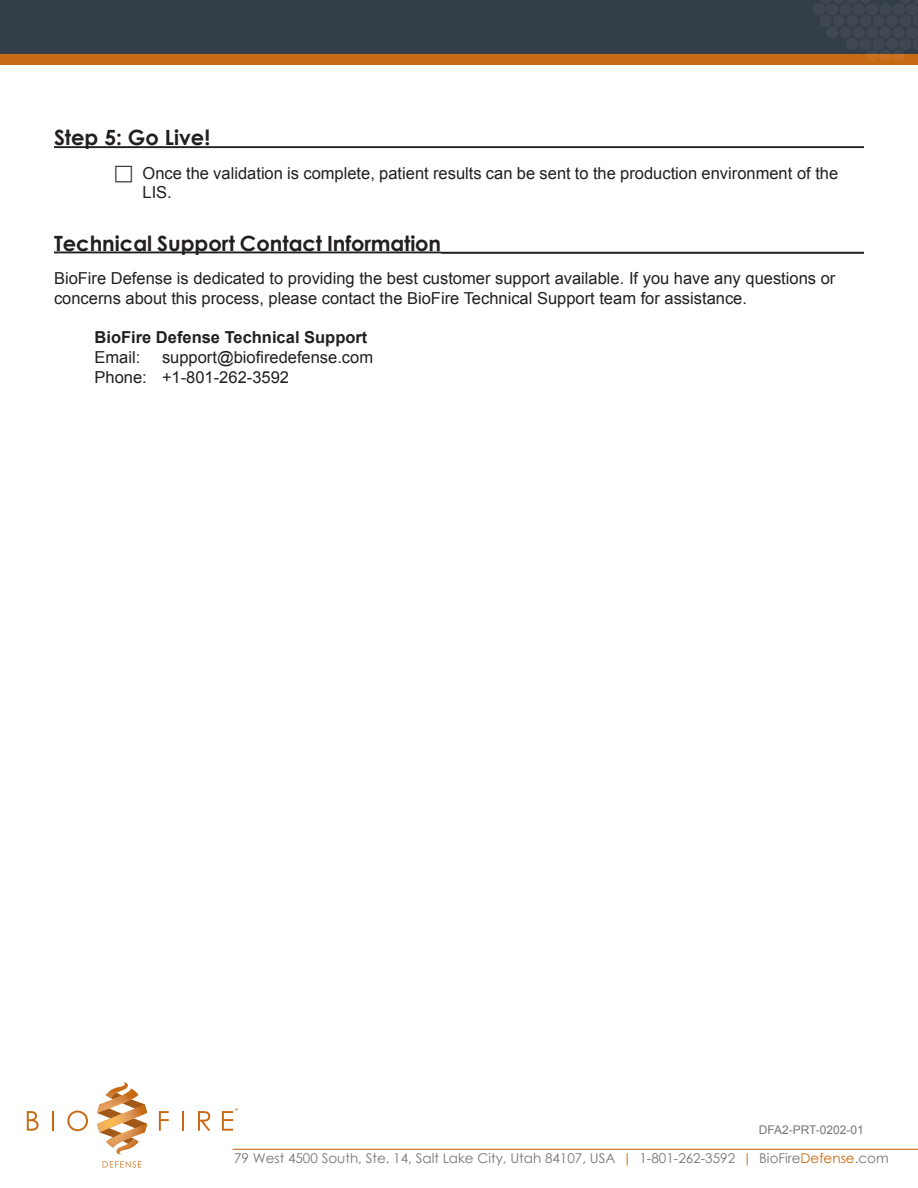
<style>
.page{position:relative;width:918px;height:1188px;background:#fff}
.page>*{position:absolute;margin:0;border:0;box-sizing:border-box;transform-origin:0 0}
.heading_1{font:700 21px "Century Gothic";color:#231f20}
.Body_Text{font:16.5px/19.8px "Arial";color:#231f20}
.Body_Text-2{font:700 16.5px "Arial";color:#231f20}
.t1{font:13.5px "Century Gothic";color:#757679}
.t2{font:12px "Arial";color:#757679}
.s1{color:#c76a14}
</style>
<div class="page">
<hr style="left:233px;top:1149px;width:685px;height:1px;background:#c76a14">
<svg style="left:97px;top:1082px;width:50px;height:73px"></svg>
<svg style="left:27px;top:1111px;width:12px;height:20px"></svg>
<hr style="left:52px;top:1111px;width:2px;height:20px;background:#c76a14">
<svg style="left:67px;top:1111px;width:21px;height:20px"></svg>
<svg style="left:159px;top:1111px;width:10px;height:20px"></svg>
<hr style="left:182px;top:1111px;width:2px;height:20px;background:#c76a14">
<svg style="left:198px;top:1111px;width:13px;height:20px"></svg>
<svg style="left:103px;top:1161px;width:39px;height:7px"></svg>
<svg style="left:222px;top:1108px;width:16px;height:23px"></svg>
<div style="left:0;top:0;width:918px;height:54px;background:#333e48"></div>
<div style="left:0;top:54px;width:918px;height:10px;background:#c76a14"></div>
<div style="left:813px;top:3px;width:12px;height:12px;background:#3f4852;border-radius:50%"></div>
<div style="left:826px;top:3px;width:12px;height:12px;background:#3f4852;border-radius:50%"></div>
<div style="left:840px;top:3px;width:12px;height:12px;background:#3f4852;border-radius:50%"></div>
<div style="left:853px;top:3px;width:12px;height:12px;background:#3f4852;border-radius:50%"></div>
<div style="left:866px;top:3px;width:12px;height:12px;background:#3f4852;border-radius:50%"></div>
<div style="left:880px;top:3px;width:12px;height:12px;background:#3f4852;border-radius:50%"></div>
<div style="left:893px;top:3px;width:12px;height:12px;background:#3f4852;border-radius:50%"></div>
<div style="left:906px;top:3px;width:12px;height:12px;background:#3f4852;border-radius:50%"></div>
<svg style="left:866px;top:49px;width:12px;height:13px"></svg>
<svg style="left:880px;top:49px;width:12px;height:13px"></svg>
<svg style="left:893px;top:49px;width:12px;height:13px"></svg>
<div style="left:826px;top:26px;width:12px;height:13px;background:#3f4852;border-radius:50%"></div>
<div style="left:840px;top:26px;width:12px;height:13px;background:#3f4852;border-radius:50%"></div>
<div style="left:853px;top:26px;width:12px;height:13px;background:#3f4852;border-radius:50%"></div>
<div style="left:866px;top:26px;width:12px;height:13px;background:#3f4852;border-radius:50%"></div>
<div style="left:880px;top:26px;width:12px;height:13px;background:#3f4852;border-radius:50%"></div>
<div style="left:893px;top:26px;width:12px;height:13px;background:#3f4852;border-radius:50%"></div>
<div style="left:906px;top:26px;width:12px;height:13px;background:#3f4852;border-radius:50%"></div>
<svg style="left:821px;top:0;width:50px;height:4px"></svg>
<svg style="left:901px;top:0;width:17px;height:4px"></svg>
<div style="left:846px;top:38px;width:12px;height:12px;background:#3f4852;border-radius:50%"></div>
<div style="left:860px;top:38px;width:12px;height:12px;background:#3f4852;border-radius:50%"></div>
<div style="left:873px;top:38px;width:12px;height:12px;background:#3f4852;border-radius:50%"></div>
<div style="left:886px;top:38px;width:12px;height:12px;background:#3f4852;border-radius:50%"></div>
<div style="left:899px;top:38px;width:13px;height:12px;background:#3f4852;border-radius:50%"></div>
<svg style="left:913px;top:38px;width:5px;height:12px"></svg>
<div style="left:820px;top:15px;width:12px;height:12px;background:#3f4852;border-radius:50%"></div>
<div style="left:833px;top:15px;width:12px;height:12px;background:#3f4852;border-radius:50%"></div>
<div style="left:846px;top:15px;width:12px;height:12px;background:#3f4852;border-radius:50%"></div>
<div style="left:860px;top:15px;width:12px;height:12px;background:#3f4852;border-radius:50%"></div>
<div style="left:873px;top:15px;width:12px;height:12px;background:#3f4852;border-radius:50%"></div>
<div style="left:886px;top:15px;width:12px;height:12px;background:#3f4852;border-radius:50%"></div>
<div style="left:899px;top:15px;width:13px;height:12px;background:#3f4852;border-radius:50%"></div>
<svg style="left:913px;top:15px;width:5px;height:11px"></svg>
<hr style="left:54px;top:146px;width:810px;height:2px;background:#231f20">
<hr style="left:54px;top:251px;width:387px;height:2px;background:#231f20">
<hr style="left:441px;top:252px;width:423px;height:2px;background:#231f20">
<p class="heading_1" style="left:54px;top:124px;width:158px">Step 5: Go Live!</p>
<p class="Body_Text" style="left:142px;top:163px;width:697px">Once the validation is complete, patient results can be sent to the production environment of the<br>LIS.</p>
<p class="heading_1" style="left:54px;top:230px;width:389px">Technical Support Contact Information</p>
<p class="Body_Text" style="left:54px;top:268px;width:783px">BioFire Defense is dedicated to providing the best customer support available. If you have any questions or concerns about this process, please contact the BioFire Technical Support team for assistance.</p>
<p class="Body_Text-2" style="left:94px;top:327px;width:274px">BioFire Defense Technical Support</p>
<p class="Body_Text" style="left:94px;top:347px;width:47px">Email:</p>
<p class="Body_Text" style="left:162px;top:347px;width:213px">support@biofiredefense.com</p>
<p class="Body_Text" style="left:94px;top:367px;width:196px">Phone: +1-801-262-3592</p>
<p class="t2" style="left:759px;top:1122px;width:107px">DFA2-PRT-0202-01</p>
<p class="t1" style="left:234px;top:1149px;width:656px">79 West 4500 South, Ste. 14, Salt Lake City, Utah 84107, USA <span class="s1">|</span> 1-801-262-3592 <span class="s1">|</span> BioFire<span class="s1">Defense</span>.com</p>
</div>
